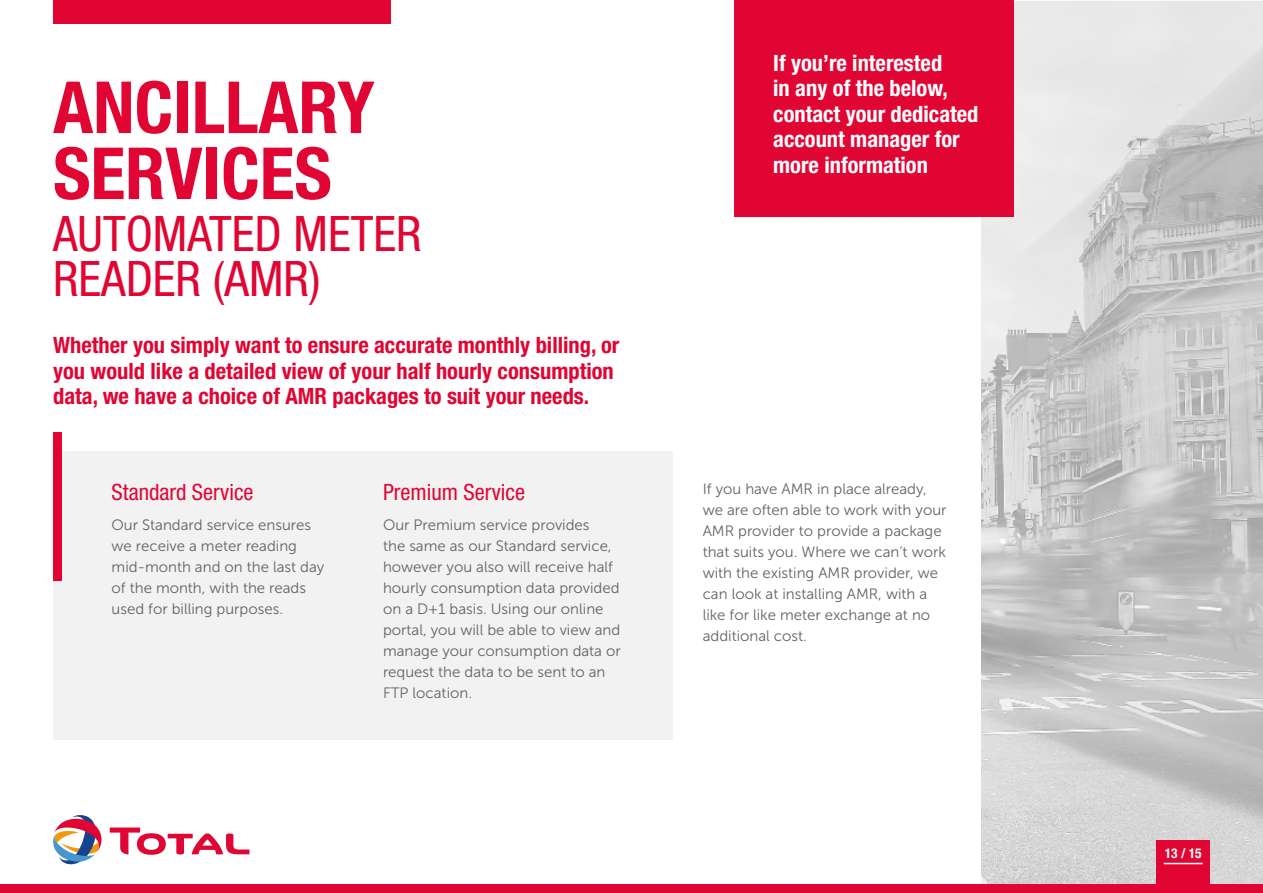
<style>
.page{position:relative;width:1263px;height:893px;background:#fff}
.page>*{position:absolute;margin:0;border:0;box-sizing:border-box;transform-origin:0 0}
.t1{font:700 condensed 72px/66px "Helvetica Neue";color:#e10533}
.t2{font:condensed 48.9px/44.8px "Helvetica Neue";color:#e10533}
.t3{font:700 condensed 22.5px/25.5px "Helvetica Neue";color:#e10533}
.t4{font:700 condensed 22.5px/25.5px "Helvetica Neue";color:#fff}
.t5{font:condensed 22.5px "Helvetica Neue";color:#e10533}
.t6{font:15px/21px "Museo Sans 300";color:#646363}
.t7{font:700 condensed 13.5px "Helvetica Neue";color:#fff}
</style>
<div class="page">
<img style="left:981px;top:1px;width:282px;height:883px">
<div style="left:53px;top:452px;width:619px;height:288px;background:#f2f2f2"></div>
<div style="left:734px;top:0;width:279px;height:217px;background:#e10533"></div>
<div style="left:53px;top:432px;width:9px;height:148px;background:#e10533"></div>
<div style="left:54px;top:0;width:337px;height:23px;background:#e10533"></div>
<div style="left:0;top:884px;width:1263px;height:9px;background:#e10533"></div>
<div style="left:1157px;top:840px;width:53px;height:50px;background:#e10533"></div>
<hr style="left:1164px;top:863px;width:39px;height:1px;background:#fff">
<svg style="left:110px;top:827px;width:139px;height:28px"></svg>
<svg style="left:53px;top:815px;width:49px;height:50px"></svg>
<h1 class="t1" style="left:53px;top:69px;width:323px">ANCILLARY<br>SERVICES</h1>
<h2 class="t2" style="left:53px;top:211px;width:370px">AUTOMATED METER<br>READER (AMR)</h2>
<h3 class="t3" style="left:53px;top:332px;width:568px">Whether you simply want to ensure accurate monthly billing, or you would like a detailed view of your half hourly consumption data, we have a choice of AMR packages to suit your needs.</h3>
<h3 class="t5" style="left:112px;top:479px;width:143px">Standard Service</h3>
<p class="t6" style="left:112px;top:514px;width:214px">Our Standard service ensures we receive a meter reading mid-month and on the last day of the month, with the reads used for billing purposes.</p>
<h3 class="t5" style="left:383px;top:479px;width:143px">Premium Service</h3>
<p class="t6" style="left:383px;top:514px;width:239px">Our Premium service provides<br>the same as our Standard service, however you also will receive half hourly consumption data provided on a D+1 basis. Using our online portal, you will be able to view and manage your consumption data or request the data to be sent to an<br>FTP location.</p>
<h3 class="t4" style="left:773px;top:50px;width:207px">If you’re interested<br>in any of the below, contact your dedicated account manager for more information</h3>
<p class="t6" style="left:703px;top:478px;width:245px">If you have AMR in place already, we are often able to work with your<br>AMR provider to provide a package that suits you. Where we can’t work with the existing AMR provider, we can look at installing AMR, with a like for like meter exchange at no additional cost.</p>
<p class="t7" style="left:1165px;top:845px;width:38px">13 / 15</p>
</div>
